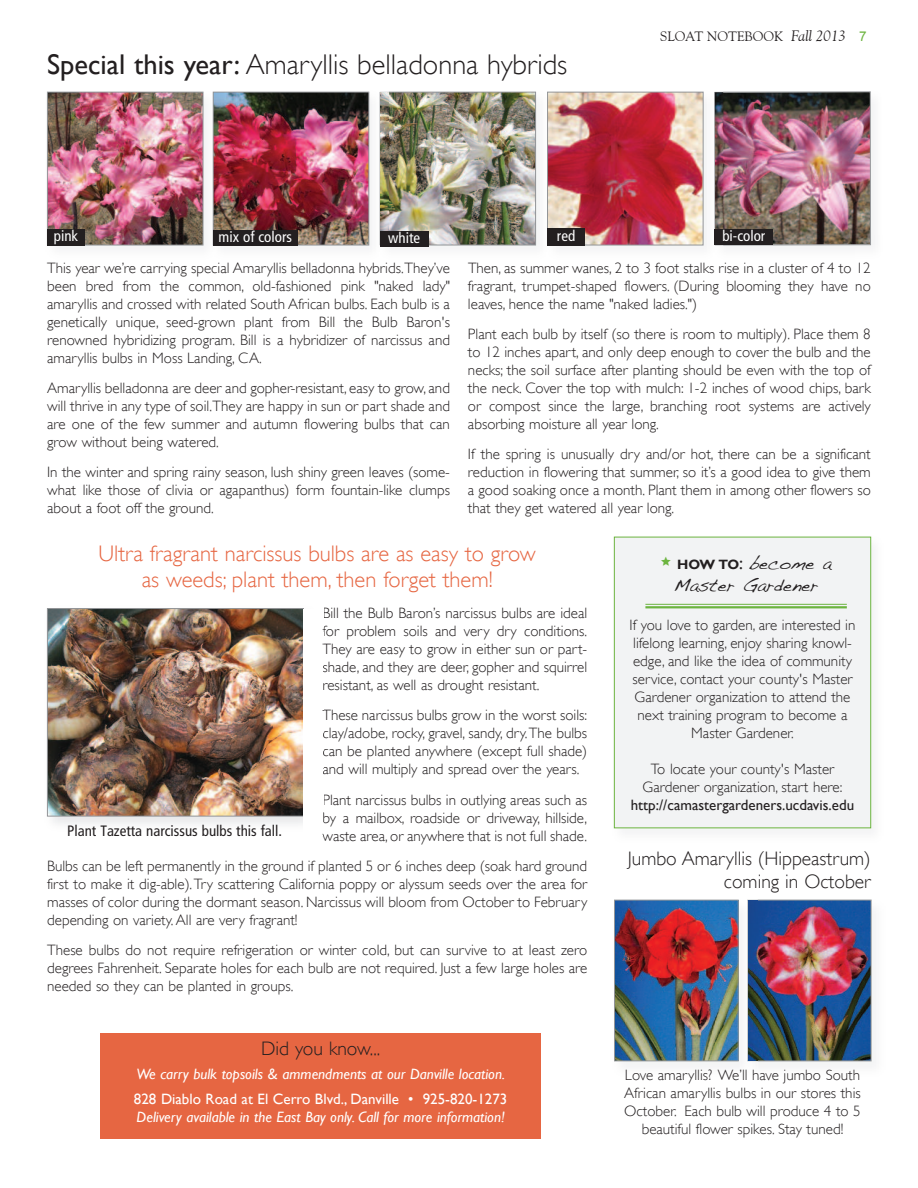
<style>
.page{position:relative;width:918px;height:1188px;background:#fff}
.page>*{position:absolute;margin:0;border:0;box-sizing:border-box;transform-origin:0 0}
.t1{font:300 28.5px "Gill Sans";color:#231f20}
.t2{font:300 22.5px/26.2px "Gill Sans";color:#e66642;text-align:center}
.t3{font:300 19.5px/22.5px "Gill Sans";color:#231f20;text-align:right}
.t4{font:18px/22.5px "Handwriting Dakota";color:#231f20;text-align:center}
.t5{font:300 15px/18px "Gill Sans";color:#231f20;text-align:justify}
.t6{font:italic 15px "Gill Sans";color:#fff}
.t7{font:15px "Gill Sans";color:#fff}
.t8{font:15px "Gill Sans";color:#231f20}
.t9{font:condensed 15px "Frutiger";color:#231f20}
.t10{font:condensed 15px "Frutiger";color:#fff}
.t11{font:13.5px "Goudy Old Style BT";color:#231f20}
.s1{font-weight:400}
.s2{font-style:italic;font-size:15px}
.s3{font-family:"Arial";color:#6cb43f}
.s4{font-family:"Coolvetica";font-size:22.5px;color:#6cb43f}
.s5{font-family:"Gill Sans";font-weight:700;font-size:13.5px}
.s6{font-family:"Gill Sans"}
</style>
<div class="page">
<img style="left:758px;top:899px;width:116px;height:166px">
<img style="left:758px;top:902px;width:111px;height:157px">
<div style="left:747px;top:900px;width:124px;height:161px;border:1px solid #939598"></div>
<img style="left:47px;top:91px;width:324px;height:156px">
<img style="left:49px;top:94px;width:152px;height:149px">
<div style="left:47px;top:92px;width:156px;height:153px;border:1px solid #939598"></div>
<img style="left:723px;top:94px;width:146px;height:149px">
<div style="left:714px;top:92px;width:157px;height:153px;border:1px solid #939598"></div>
<img style="left:379px;top:91px;width:327px;height:156px">
<img style="left:389px;top:94px;width:145px;height:149px">
<div style="left:380px;top:92px;width:156px;height:153px;border:1px solid #939598"></div>
<img style="left:714px;top:91px;width:9px;height:162px">
<img style="left:714px;top:92px;width:1px;height:153px">
<img style="left:715px;top:92px;width:8px;height:153px">
<img style="left:540px;top:91px;width:16px;height:156px">
<img style="left:549px;top:94px;width:152px;height:149px">
<div style="left:547px;top:92px;width:156px;height:153px;border:1px solid #939598"></div>
<img style="left:380px;top:92px;width:9px;height:139px">
<img style="left:215px;top:94px;width:152px;height:149px">
<div style="left:213px;top:92px;width:156px;height:153px;border:1px solid #939598"></div>
<img style="left:49px;top:610px;width:253px;height:204px">
<div style="left:47px;top:608px;width:257px;height:208px;border:1px solid #939598"></div>
<div style="left:101px;top:1034px;width:440px;height:105px;background:#e66642"></div>
<div style="left:714px;top:229px;width:59px;height:15px;background:#231f20"></div>
<div style="left:47px;top:229px;width:38px;height:17px;background:#231f20"></div>
<div style="left:213px;top:230px;width:85px;height:16px;background:#231f20"></div>
<div style="left:380px;top:231px;width:49px;height:15px;background:#231f20"></div>
<div style="left:547px;top:228px;width:38px;height:17px;background:#231f20"></div>
<img style="left:614px;top:899px;width:144px;height:166px">
<img style="left:747px;top:900px;width:11px;height:161px">
<img style="left:616px;top:902px;width:120px;height:157px">
<div style="left:614px;top:900px;width:124px;height:161px;border:1px solid #939598"></div>
<img style="left:613px;top:536px;width:260px;height:295px">
<div style="left:614px;top:537px;width:257px;height:291px;background:#f2f3f4"></div>
<div style="left:614px;top:537px;width:257px;height:291px;border:1px solid #6cb43f"></div>
<hr style="left:645px;top:604px;width:202px;height:1px;background:#6cb43f">
<hr style="left:645px;top:606px;width:202px;height:2px;background:#6cb43f">
<h1 class="t1" style="left:47px;top:49px;width:522px"><span class="s1">Special this year:</span> Amaryllis belladonna hybrids</h1>
<p class="t11" style="left:660px;top:28px;width:208px">SLOAT NOTEBOOK <span class="s2">Fall 2013</span> <span class="s3">7</span></p>
<p class="t10" style="left:54px;top:230px;width:26px">pink</p>
<p class="t10" style="left:219px;top:231px;width:75px">mix of colors</p>
<p class="t10" style="left:388px;top:231px;width:33px">white</p>
<p class="t10" style="left:557px;top:230px;width:20px">red</p>
<p class="t10" style="left:722px;top:230px;width:45px">bi-color</p>
<p class="t5" style="left:47px;top:259px;width:404px">This year we’re carrying special Amaryllis belladonna hybrids.They’ve been bred from the common, old-fashioned pink "naked lady" amaryllis and crossed with related South African bulbs. Each bulb is a genetically unique, seed-grown plant from Bill the Bulb Baron's renowned hybridizing program. Bill is a hybridizer of narcissus and amaryllis bulbs in Moss Landing, CA.</p>
<p class="t5" style="left:47px;top:379px;width:404px">Amaryllis belladonna are deer and gopher-resistant, easy to grow, and will thrive in any type of soil.They are happy in sun or part shade and are one of the few summer and autumn flowering bulbs that can grow without being watered.</p>
<p class="t5" style="left:47px;top:463px;width:404px">In the winter and spring rainy season, lush shiny green leaves (some&shy;what like those of clivia or agapanthus) form fountain-like clumps about a foot off the ground.</p>
<p class="t5" style="left:468px;top:259px;width:404px">Then, as summer wanes, 2 to 3 foot stalks rise in a cluster of 4 to 12 fragrant, trumpet-shaped flowers. (During blooming they have no leaves, hence the name "naked ladies.")</p>
<p class="t5" style="left:468px;top:325px;width:404px">Plant each bulb by itself (so there is room to multiply). Place them 8 to 12 inches apart, and only deep enough to cover the bulb and the necks; the soil surface after planting should be even with the top of the neck. Cover the top with mulch: 1-2 inches of wood chips, bark or compost since the large, branching root systems are actively absorbing moisture all year long.</p>
<p class="t5" style="left:468px;top:445px;width:404px">If the spring is unusually dry and/or hot, there can be a significant reduction in flowering that summer, so it’s a good idea to give them a good soaking once a month. Plant them in among other flowers so that they get watered all year long.</p>
<h2 class="t2" style="left:99px;top:540px;width:439px">Ultra fragrant narcissus bulbs are as easy to grow as weeds; plant them, then forget them!</h2>
<p class="t5" style="left:322px;top:604px;width:266px">Bill the Bulb Baron’s narcissus bulbs are ideal for problem soils and very dry conditions.<br>They are easy to grow in either sun or part&shy;shade, and they are deer, gopher and squirrel resistant, as well as drought resistant.</p>
<p class="t5" style="left:322px;top:706px;width:266px">These narcissus bulbs grow in the worst soils: clay/adobe, rocky, gravel, sandy, dry.The bulbs can be planted anywhere (except full shade) and will multiply and spread over the years.</p>
<p class="t5" style="left:322px;top:791px;width:266px">Plant narcissus bulbs in outlying areas such as by a mailbox, roadside or driveway, hillside, waste area, or anywhere that is not full shade.</p>
<p class="t5" style="left:47px;top:857px;width:542px">Bulbs can be left permanently in the ground if planted 5 or 6 inches deep (soak hard ground first to make it dig-able).Try scattering California poppy or alyssum seeds over the area for masses of color during the dormant season. Narcissus will bloom from October to February depending on variety. All are very fragrant!</p>
<p class="t5" style="left:47px;top:941px;width:542px">These bulbs do not require refrigeration or winter cold, but can survive to at least zero degrees Fahrenheit. Separate holes for each bulb are not required. Just a few large holes are needed so they can be planted in groups.</p>
<p class="t9" style="left:67px;top:825px;width:216px">Plant Tazetta narcissus bulbs this fall.</p>
<h3 class="t3" style="left:261px;top:1037px;width:121px">Did you know...</h3>
<p class="t6" style="left:136px;top:1065px;width:370px">We carry bulk topsoils &amp; ammendments at our Danville location.</p>
<p class="t7" style="left:134px;top:1090px;width:375px">828 Diablo Road at El Cerro Blvd., Danville • 925-820-1273</p>
<p class="t6" style="left:137px;top:1108px;width:370px">Delivery available in the East Bay only. Call for more information!</p>
<p class="t4" style="left:660px;top:552px;width:172px"><span class="s4">•</span> <span class="s5">HOW TO</span><span class="s6">:</span> become a<br>Master Gardener</p>
<p class="t5" style="left:630px;top:616px;width:227px;text-align:center">If you love to garden, are interested in lifelong learning, enjoy sharing knowl&shy;edge, and like the idea of community service, contact your county's Master Gardener organization to attend the next training program to become a Master Gardener.</p>
<p class="t5" style="left:643px;top:760px;width:201px;text-align:center">To locate your county's Master<br>Gardener organization, start here:</p>
<p class="t8" style="left:631px;top:796px;width:225px">http://camastergardeners.ucdavis.edu</p>
<h3 class="t3" style="left:628px;top:848px;width:245px">Jumbo Amaryllis (Hippeastrum) coming in October</h3>
<p class="t5" style="left:624px;top:1066px;width:238px;text-align:center">Love amaryllis? We’ll have jumbo South African amaryllis bulbs in our stores this October. Each bulb will produce 4 to 5 beautiful flower spikes. Stay tuned!</p>
</div>
